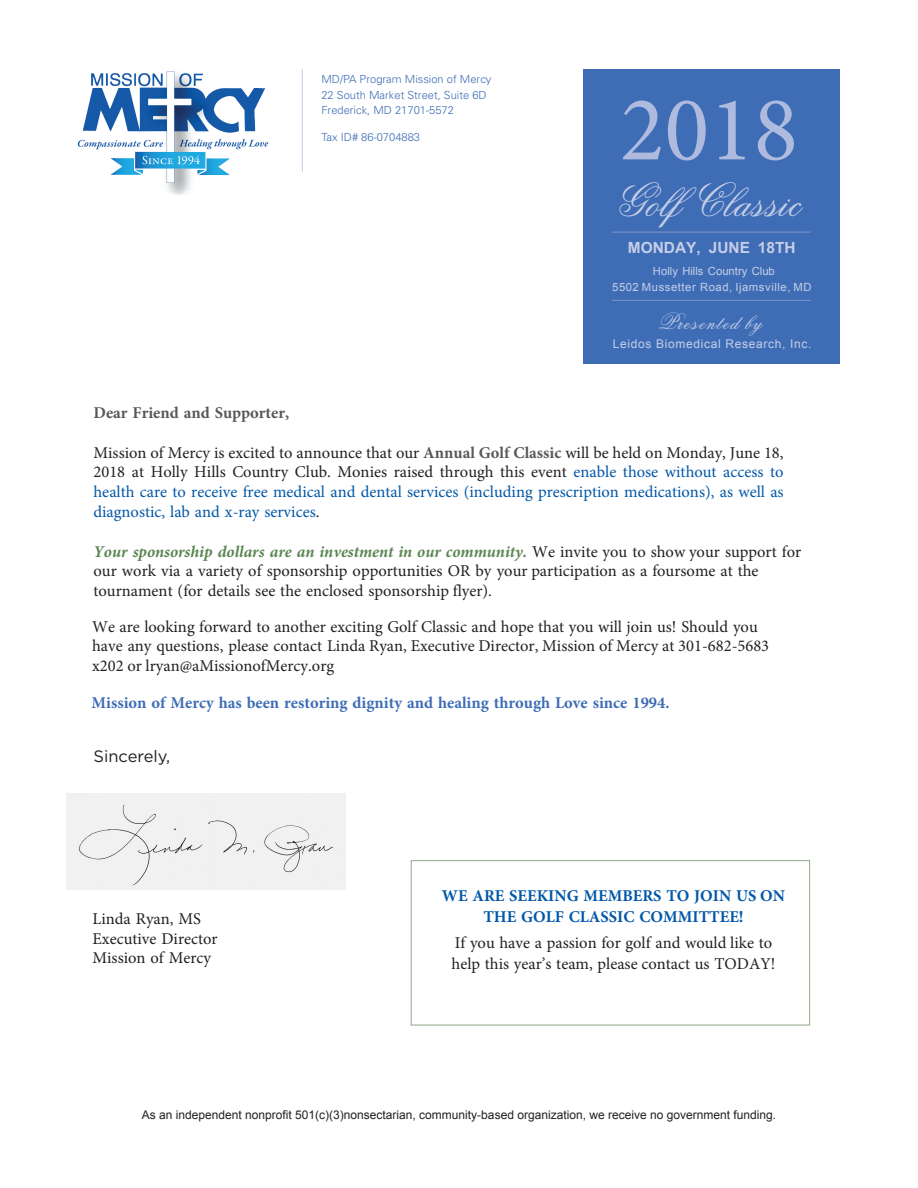
<style>
.page{position:relative;width:918px;height:1188px;background:#fff}
.page>*{position:absolute;margin:0;border:0;box-sizing:border-box;transform-origin:0 0}
.t1{font:92.7px "Minion Pro";color:#afbadf}
.t2{font:46.65px "Flemish Script BT";letter-spacing:.015em;color:#c7cee7}
.t3{font:22.5px "Flemish Script BT";letter-spacing:.065em;color:#c7cee7}
.t4{font:16.5px/19.8px "Minion Pro";color:#231f20}
.t5{font:16.5px/19.8px "Minion Pro";color:#0157a8;text-align:justify}
.t6{font:700 16.5px "Minion Pro";color:#3e6db6}
.t7{font:700 16.5px/21px "Minion Pro";color:#0157a8;text-align:center}
.t8{font:700 16.5px "Minion Pro";color:#57585a}
.t9{font:16.5px "Gotham";color:#231f20}
.t10{font:700 15.45px "Arial";color:#c7cee7}
.t11{font:12px "Arial";color:#231f20}
.t12{font:12px "Arial";letter-spacing:.055em;color:#c7cee7}
.t13{font:11.25px/16.5px "Arial";letter-spacing:.05em;color:#c7cee7;text-align:center}
.t14{font:300 11.1px/15.8px "Univers";color:#3e6db6}
.s1{color:#231f20}
.s2{font-weight:700;color:#57585a}
.s3{font-weight:700;font-style:italic;color:#5b8552}
</style>
<div class="page">
<hr style="left:302px;top:69px;width:1px;height:103px;background:#c7cee7">
<img style="left:77px;top:71px;width:192px;height:124px">
<div style="left:411px;top:860px;width:399px;height:165px;border:1px solid #90a885"></div>
<div style="left:67px;top:793px;width:278px;height:97px;background:#f1f1f1"></div>
<div style="left:583px;top:69px;width:257px;height:294px;background:#3e6db6"></div>
<hr style="left:612px;top:232px;width:199px;height:1px;background:#8295cb">
<hr style="left:612px;top:300px;width:199px;height:1px;background:#8295cb">
<p class="t14" style="left:321px;top:72px;width:172px">MD/PA Program Mission of Mercy<br>22 South Market Street, Suite 6D<br>Frederick, MD 21701-5572</p>
<p class="t14" style="left:321px;top:130px;width:100px">Tax ID# 86-0704883</p>
<h1 class="t1" style="left:620px;top:68px;width:179px">2018</h1>
<h2 class="t2" style="left:615px;top:182px;width:185px">GolfClassic</h2>
<p class="t10" style="left:628px;top:239px;width:169px">MONDAY, JUNE 18TH</p>
<p class="t13" style="left:612px;top:263px;width:201px">Holly Hills Country Club<br>5502 Mussetter Road, Ijamsville, MD</p>
<h3 class="t3" style="left:659px;top:313px;width:105px">Presented by</h3>
<p class="t12" style="left:613px;top:335px;width:200px">Leidos Biomedical Research, Inc.</p>
<p class="t8" style="left:94px;top:402px;width:197px">Dear Friend and Supporter,</p>
<p class="t5" style="left:94px;top:442px;width:692px"><span class="s1">Mission of Mercy is excited to announce that our</span> <span class="s2">Annual Golf Classic</span> <span class="s1">will be held on Monday, June 18, 2018 at Holly Hills Country Club. Monies raised through this event</span> enable those without access to health care to receive free medical and dental services (including prescription medications), as well as diagnostic, lab and x-ray services<span class="s1">.</span></p>
<p class="t4" style="left:94px;top:542px;width:709px"><span class="s3">Your sponsorship dollars are an investment in our community.</span> We invite you to show your support for our work via a variety of sponsorship opportunities OR by your participation as a foursome at the tournament (for details see the enclosed sponsorship flyer).</p>
<p class="t4" style="left:92px;top:617px;width:679px">We are looking forward to another exciting Golf Classic and hope that you will join us! Should you have any questions, please contact Linda Ryan, Executive Director, Mission of Mercy at 301-682-5683 x202 or lryan@aMissionofMercy.org</p>
<p class="t6" style="left:92px;top:691px;width:580px">Mission of Mercy has been restoring dignity and healing through Love since 1994.</p>
<p class="t9" style="left:94px;top:751px;width:78px">Sincerely,</p>
<p class="t4" style="left:93px;top:909px;width:127px">Linda Ryan, MS<br>Executive Director<br>Mission of Mercy</p>
<p class="t7" style="left:442px;top:885px;width:345px">WE ARE SEEKING MEMBERS TO JOIN US ON<br>THE GOLF CLASSIC COMMITTEE!</p>
<p class="t4" style="left:452px;top:933px;width:325px;line-height:21px">If you have a passion for golf and would like to help this year’s team, please contact us TODAY!</p>
<p class="t11" style="left:142px;top:1107px;width:636px">As an independent nonprofit 501(c)(3)nonsectarian, community-based organization, we receive no government funding.</p>
</div>
